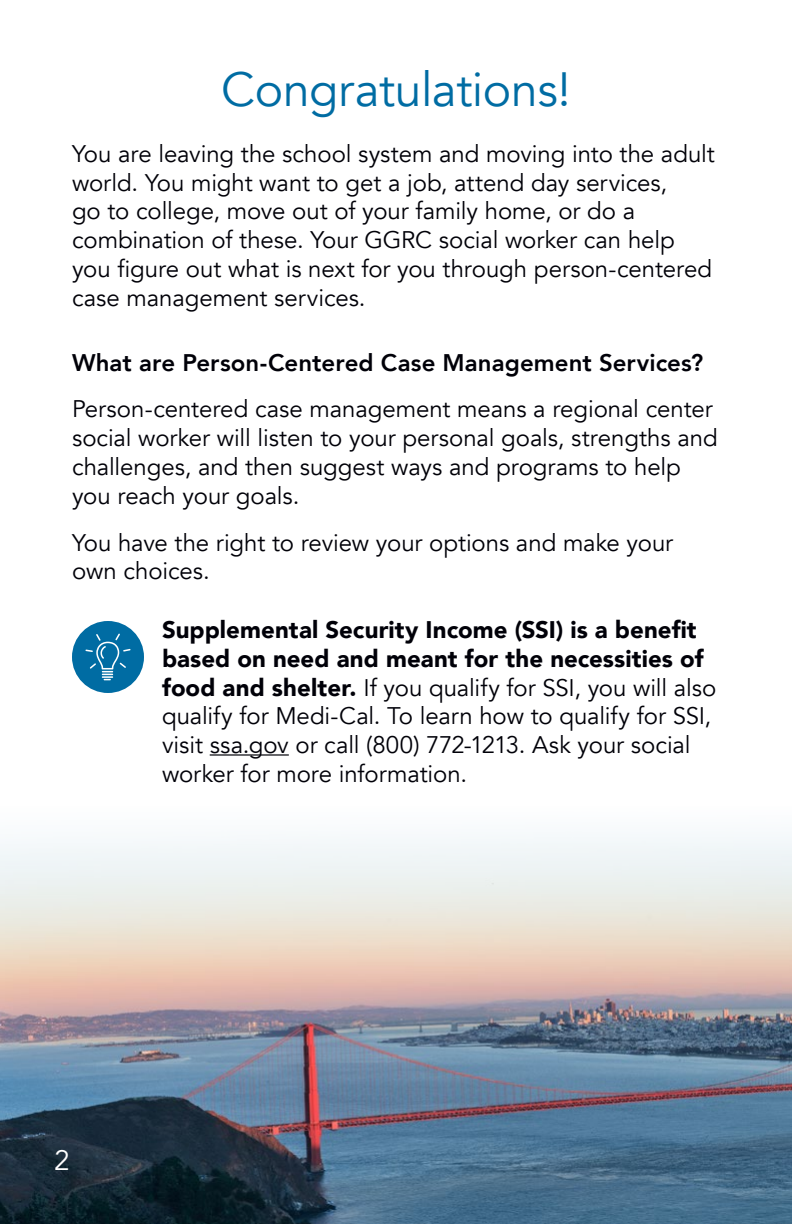
<style>
.page{position:relative;width:792px;height:1224px;background:#fff}
.page>*{position:absolute;margin:0;border:0;box-sizing:border-box;transform-origin:0 0}
.t1{font:48px "Avenir";letter-spacing:-.01em;color:#006ca3}
.t2{font:28px "Avenir";color:#fff}
.t3{font:24px/28.8px "Avenir";letter-spacing:-.005em;color:#000008}
.t4{font:800 24px "Avenir";letter-spacing:.005em;color:#000008}
.s1{font-weight:900}
</style>
<div class="page">
<img style="left:0;top:836px;width:792px;height:388px">
<div style="left:72px;top:621px;width:72px;height:72px;background:#006ca3;border-radius:50%"></div>
<svg style="left:85px;top:634px;width:46px;height:46px"></svg>
<hr style="left:210px;top:754px;width:79px;height:2px;background:#000008">
<h1 class="t1" style="left:221px;top:61px;width:351px">Congratulations!</h1>
<p class="t3" style="left:72px;top:140px;width:644px">You are leaving the school system and moving into the adult world. You might want to get a job, attend day services,<br>go to college, move out of your family home, or do a combination of these. Your GGRC social worker can help you figure out what is next for you through person-centered case management services.</p>
<p class="t4" style="left:72px;top:344px;width:633px">What are Person-Centered Case Management Services?</p>
<p class="t3" style="left:72px;top:395px;width:647px">Person-centered case management means a regional center social worker will listen to your personal goals, strengths and challenges, and then suggest ways and programs to help you reach your goals.</p>
<p class="t3" style="left:72px;top:528px;width:603px">You have the right to review your options and make your own choices.</p>
<p class="t3" style="left:162px;top:616px;width:556px"><span class="s1">Supplemental Security Income (SSI) is a benefit based on need and meant for the necessities of food and shelter.</span> If you qualify for SSI, you will also qualify for Medi-Cal. To learn how to qualify for SSI, visit ssa.gov or call (800) 772-1213. Ask your social worker for more information.</p>
<p class="t2" style="left:54px;top:1144px;width:17px">2</p>
</div>
